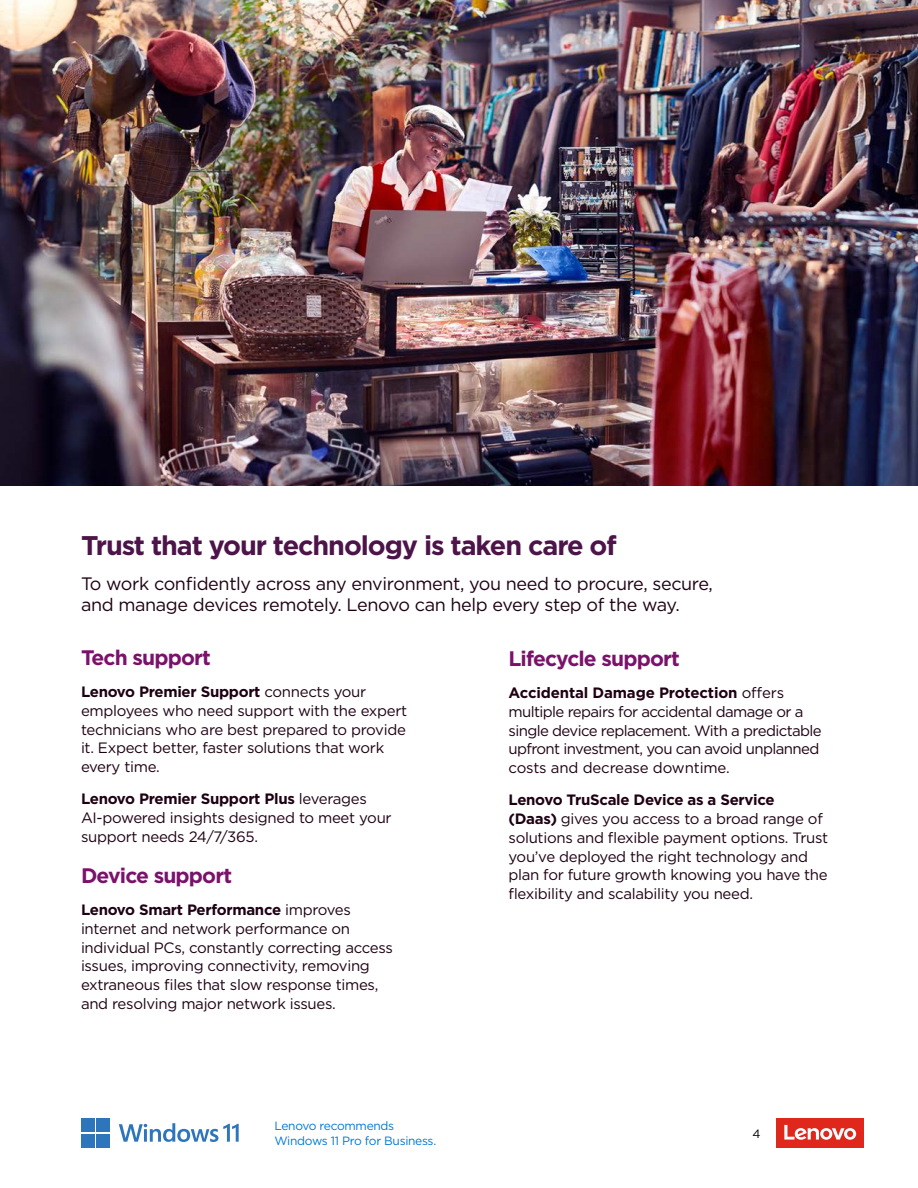
<style>
.page{position:relative;width:918px;height:1188px;background:#fff}
.page>*{position:absolute;margin:0;border:0;box-sizing:border-box;transform-origin:0 0}
.t1{font:700 27px "Gotham";letter-spacing:-.04em;color:#4d144a}
.t2{font:700 21px "Gotham";letter-spacing:-.04em;color:#7a126b}
.t3{font:18px/21px "Gotham";letter-spacing:-.02em;color:#1e0013}
.t4{font:15px/18.8px "Gotham";letter-spacing:-.02em;color:#1e0013}
.t5{font:15px/18.8px "Gotham";letter-spacing:-.04em;color:#1e0013}
.t6{font:12px/15px "Gotham";letter-spacing:-.025em;color:#0078d4}
.t7{font:12px "Gotham";color:#000}
.s1{font-weight:700}
</style>
<div class="page">
<div style="left:81px;top:1118px;width:14px;height:14px;background:#2e76bc"></div>
<div style="left:96px;top:1118px;width:14px;height:14px;background:#2e76bc"></div>
<div style="left:81px;top:1134px;width:14px;height:14px;background:#2e76bc"></div>
<div style="left:96px;top:1134px;width:14px;height:14px;background:#2e76bc"></div>
<svg style="left:119px;top:1123px;width:120px;height:19px"></svg>
<img style="left:0;top:0;width:918px;height:486px">
<div style="left:776px;top:1118px;width:88px;height:30px;background:#df271c"></div>
<svg style="left:784px;top:1125px;width:72px;height:15px"></svg>
<p class="t1" style="left:81px;top:528px;width:537px">Trust that your technology is taken care of</p>
<p class="t3" style="left:81px;top:573px;width:634px">To work confidently across any environment, you need to procure, secure, and manage devices remotely. Lenovo can help every step of the way.</p>
<p class="t2" style="left:81px;top:643px;width:131px">Tech support</p>
<p class="t4" style="left:81px;top:682px;width:328px"><span class="s1">Lenovo Premier Support</span> connects your employees who need support with the expert technicians who are best prepared to provide it. Expect better, faster solutions that work every time.</p>
<p class="t4" style="left:81px;top:789px;width:312px"><span class="s1">Lenovo Premier Support Plus</span> leverages<br>AI-powered insights designed to meet your support needs 24/7/365.</p>
<p class="t2" style="left:81px;top:861px;width:153px">Device support</p>
<p class="t4" style="left:81px;top:900px;width:314px"><span class="s1">Lenovo Smart Performance</span> improves internet and network performance on individual PCs, constantly correcting access issues, improving connectivity, removing extraneous files that slow response times, and resolving major network issues.</p>
<p class="t6" style="left:274px;top:1118px;width:163px">Lenovo recommends<br>Windows 11 Pro for Business.</p>
<p class="t2" style="left:508px;top:644px;width:173px">Lifecycle support</p>
<p class="t5" style="left:508px;top:683px;width:315px"><span class="s1">Accidental Damage Protection</span> offers multiple repairs for accidental damage or a single device replacement. With a predictable upfront investment, you can avoid unplanned costs and decrease downtime.</p>
<p class="t4" style="left:508px;top:790px;width:321px"><span class="s1">Lenovo TruScale Device as a Service<br>(Daas)</span> gives you access to a broad range of solutions and flexible payment options. Trust you’ve deployed the right technology and plan for future growth knowing you have the flexibility and scalability you need.</p>
<p class="t7" style="left:753px;top:1126px;width:10px">4</p>
</div>
